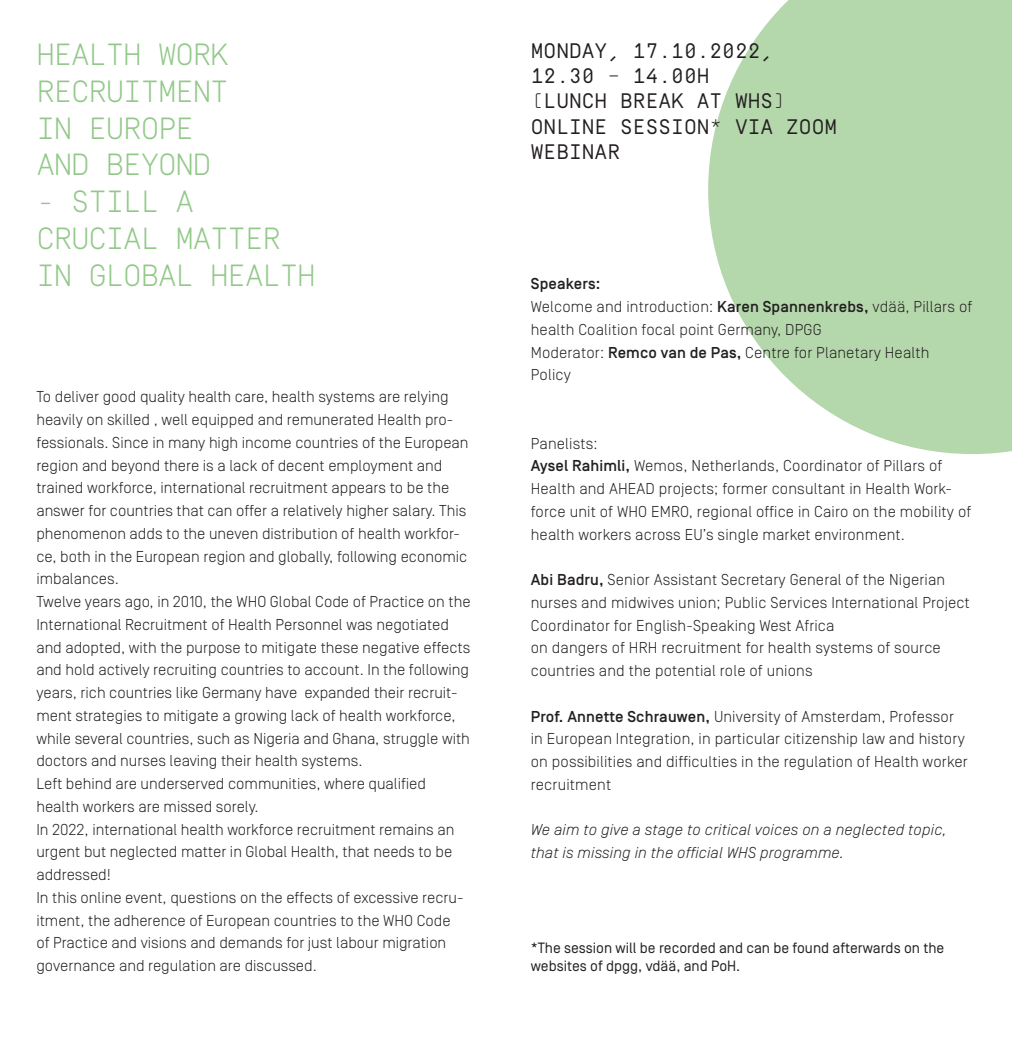
<style>
.page{position:relative;width:1012px;height:1062px;background:#fff}
.page>*{position:absolute;margin:0;border:0;box-sizing:border-box;transform-origin:0 0}
.t1{font:300 30.62px/36.8px "Simplon BP Mono";letter-spacing:-.04em;color:#92c889}
.t2{font:21px/25.2px "Simplon BP Mono";color:#231f20}
.t3{font:300 15.75px/22.8px "Simplon BP";color:#231f20}
.t4{font:italic 300 15.75px/22.8px "Simplon BP";letter-spacing:.01em;color:#231f20}
.t5{font:14.88px/17.8px "Simplon BP Regular";color:#231f20}
.s1{font-weight:500}
</style>
<div class="page">
<svg style="left:708px;top:0;width:304px;height:454px;background:#bfdcb8"></svg>
<h1 class="t1" style="left:36px;top:35px;width:194px">HEALTH WORK<br>RECRUITMENT<br>IN EUROPE<br>AND BEYOND</h1>
<h1 class="t1" style="left:36px;top:182px;width:281px">- STILL A<br>CRUCIAL MATTER<br>IN GLOBAL HEALTH</h1>
<p class="t3" style="left:36px;top:385px;width:436px">To deliver good quality health care, health systems are relying heavily on skilled , well equipped and remunerated Health pro&shy;fessionals. Since in many high income countries of the European region and beyond there is a lack of decent employment and trained workforce, international recruitment appears to be the answer for countries that can offer a relatively higher salary. This phenomenon adds to the uneven distribution of health workfor&shy;ce, both in the European region and globally, following economic imbalances.<br>Twelve years ago, in 2010, the WHO Global Code of Practice on the International Recruitment of Health Personnel was negotiated and adopted, with the purpose to mitigate these negative effects and hold actively recruiting countries to account. In the following years, rich countries like Germany have expanded their recruit&shy;ment strategies to mitigate a growing lack of health workforce, while several countries, such as Nigeria and Ghana, struggle with doctors and nurses leaving their health systems.<br>Left behind are underserved communities, where qualified health workers are missed sorely.<br>In 2022, international health workforce recruitment remains an urgent but neglected matter in Global Health, that needs to be addressed!<br>In this online event, questions on the effects of excessive recru&shy;itment, the adherence of European countries to the WHO Code<br>of Practice and visions and demands for just labour migration governance and regulation are discussed.</p>
<h2 class="t2" style="left:531px;top:37px;width:308px">MONDAY, 17.10.2022,<br>12.30 – 14.00H<br>(LUNCH BREAK AT WHS)<br>ONLINE SESSION* VIA ZOOM<br>WEBINAR</h2>
<p class="t3" style="left:531px;top:272px;width:443px"><span class="s1">Speakers:<br></span>Welcome and introduction: <span class="s1">Karen Spannenkrebs,</span> vdää, Pillars of health Coalition focal point Germany, DPGG<br>Moderator: <span class="s1">Remco van de Pas,</span> Centre for Planetary Health Policy</p>
<p class="t3" style="left:531px;top:431px;width:442px">Panelists:<br><span class="s1">Aysel Rahimli,</span> Wemos, Netherlands, Coordinator of Pillars of Health and AHEAD projects; former consultant in Health Work&shy;force unit of WHO EMRO, regional office in Cairo on the mobility of health workers across EU’s single market environment.</p>
<p class="t3" style="left:531px;top:568px;width:441px"><span class="s1">Abi Badru,</span> Senior Assistant Secretary General of the Nigerian nurses and midwives union; Public Services International Project Coordinator for English-Speaking West Africa<br>on dangers of HRH recruitment for health systems of source countries and the potential role of unions</p>
<p class="t3" style="left:531px;top:704px;width:438px"><span class="s1">Prof. Annette Schrauwen,</span> University of Amsterdam, Professor in European Integration, in particular citizenship law and history on possibilities and difficulties in the regulation of Health worker recruitment</p>
<p class="t4" style="left:531px;top:818px;width:417px">We aim to give a stage to critical voices on a neglected topic, that is missing in the official WHS programme.</p>
<p class="t5" style="left:531px;top:939px;width:415px">*The session will be recorded and can be found afterwards on the websites of dpgg, vdää, and PoH.</p>
</div>
